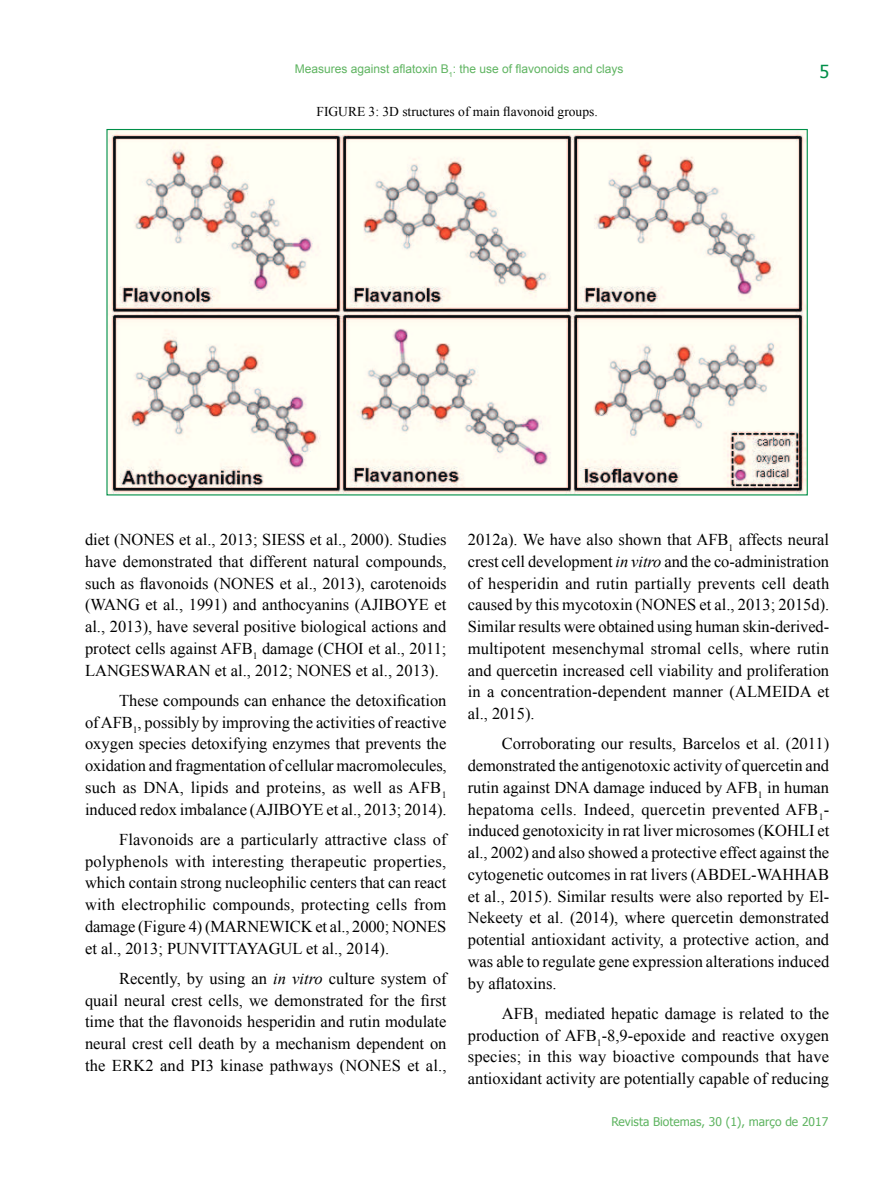
<style>
.page{position:relative;width:893px;height:1191px;background:#fff}
.page>*{position:absolute;margin:0;border:0;box-sizing:border-box;transform-origin:0 0}
.t1{font:18px "Tahoma";color:#008f49}
.t2{font:16.5px/21.8px "Times New Roman";color:#000;text-align:justify}
.t3{font:13.5px "Times New Roman";color:#000}
.t4{font:12px "Arial";color:#5fb461}
.t5{font:12px "Tahoma";color:#5fb461}
.s1{font-style:italic}
</style>
<div class="page">
<img style="left:108px;top:131px;width:698px;height:362px">
<p class="t4" style="left:295px;top:60px;width:330px">Measures against aflatoxin B<sub>1</sub>: the use of flavonoids and clays</p>
<p class="t3" style="left:316px;top:102px;width:283px">FIGURE 3: 3D structures of main lavonoid groups.</p>
<p class="t1" style="left:819px;top:64px;width:11px">5</p>
<p class="t2" style="left:85px;top:528px;width:363px">diet (NONES et al., 2013; SIESS et al., 2000). Studies have demonstrated that different natural compounds, such as lavonoids (NONES et al., 2013), carotenoids (WANG et al., 1991) and anthocyanins (AJIBOYE et al., 2013), have several positive biological actions and protect cells against AFB<sub>1</sub> damage (CHOI et al., 2011; LANGESWARAN et al., 2012; NONES et al., 2013).</p>
<p class="t2" style="left:85px;top:689px;width:363px;text-indent:34px">These compounds can enhance the detoxiication of AFB<sub>1</sub>, possibly by improving the activities of reactive oxygen species detoxifying enzymes that prevents the oxidation and fragmentation of cellular macromolecules, such as DNA, lipids and proteins, as well as AFB<sub>1 </sub>induced redox imbalance (AJIBOYE et al., 2013; 2014).</p>
<p class="t2" style="left:85px;top:830px;width:363px;text-indent:34px">Flavonoids are a particularly attractive class of polyphenols with interesting therapeutic properties, which contain strong nucleophilic centers that can react with electrophilic compounds, protecting cells from damage (Figure 4) (MARNEWICK et al., 2000; NONES et al., 2013; PUNVITTAYAGUL et al., 2014).</p>
<p class="t2" style="left:85px;top:969px;width:363px;text-indent:34px">Recently, by using an <span class="s1">in vitro</span> culture system of quail neural crest cells, we demonstrated for the irst time that the lavonoids hesperidin and rutin modulate neural crest cell death by a mechanism dependent on the ERK2 and PI3 kinase pathways (NONES et al.,</p>
<p class="t2" style="left:468px;top:530px;width:363px">2012a). We have also shown that AFB<sub>1</sub> affects neural crest cell development <span class="s1">in vitro</span> and the co-administration of hesperidin and rutin partially prevents cell death caused by this mycotoxin (NONES et al., 2013; 2015d).<br>Similar results were obtained using human skin-derived&shy;multipotent mesenchymal stromal cells, where rutin and quercetin increased cell viability and proliferation in a concentration-dependent manner (ALMEIDA et al., 2015).</p>
<p class="t2" style="left:468px;top:734px;width:363px;text-indent:34px">Corroborating our results, Barcelos et al. (2011) demonstrated the antigenotoxic activity of quercetin and rutin against DNA damage induced by AFB<sub>1</sub> in human hepatoma cells. Indeed, quercetin prevented AFB<sub>1</sub>- induced genotoxicity in rat liver microsomes (KOHLI et al., 2002) and also showed a protective effect against the cytogenetic outcomes in rat livers (ABDEL-WAHHAB et al., 2015). Similar results were also reported by El-Nekeety et al. (2014), where quercetin demonstrated potential antioxidant activity, a protective action, and was able to regulate gene expression alterations induced by alatoxins.</p>
<p class="t2" style="left:468px;top:1004px;width:363px;text-indent:34px">AFB<sub>1</sub> mediated hepatic damage is related to the production of AFB<sub>1</sub>-8,9-epoxide and reactive oxygen species; in this way bioactive compounds that have antioxidant activity are potentially capable of reducing</p>
<p class="t5" style="left:611px;top:1116px;width:218px">Revista Biotemas, 30 (1), março de 2017</p>
</div>
